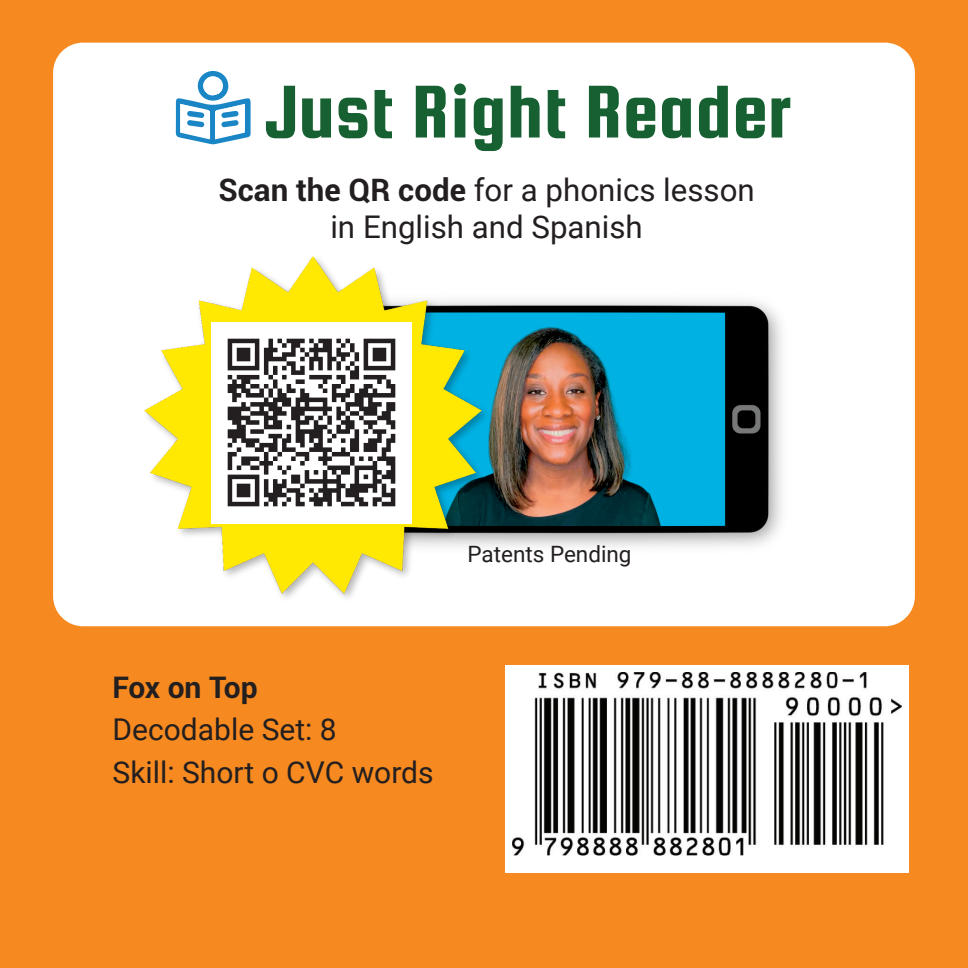
<style>
.page{position:relative;width:968px;height:968px;background:#f6891f}
.page>*{position:absolute;margin:0;border:0;box-sizing:border-box;transform-origin:0 0}
.t1{font:80px "Squada One";letter-spacing:.01em;color:#166031}
.t2{font:31.25px/37.5px "Roboto";color:#231f20;text-align:center}
.t3{font:30px/42.5px "Roboto";color:#231f20}
.t4{font:700 30px "Roboto";letter-spacing:-.02em;color:#231f20}
.t5{font:22.5px "Roboto";color:#231f20}
.s1{font-weight:700}
</style>
<div class="page">
<div style="left:53px;top:43px;width:861px;height:583px;background:#fff;border-radius:30px"></div>
<svg style="left:176px;top:71px;width:75px;height:73px"></svg>
<img style="left:496px;top:300px;width:286px;height:247px">
<img style="left:144px;top:256px;width:352px;height:342px">
<img style="left:211px;top:322px;width:200px;height:201px">
<img style="left:214px;top:324px;width:195px;height:196px">
<div style="left:505px;top:665px;width:404px;height:207px;background:#fff"></div>
<img style="left:512px;top:673px;width:389px;height:182px">
<h1 class="t1" style="left:265px;top:69px;width:528px">Just Right Reader</h1>
<p class="t2" style="left:218px;top:170px;width:538px"><span class="s1">Scan the QR code</span> for a phonics lesson in English and Spanish</p>
<p class="t5" style="left:467px;top:538px;width:166px">Patents Pending</p>
<p class="t4" style="left:112px;top:665px;width:147px">Fox on Top</p>
<p class="t3" style="left:112px;top:707px;width:322px">Decodable Set: 8<br>Skill: Short o CVC words</p>
</div>
